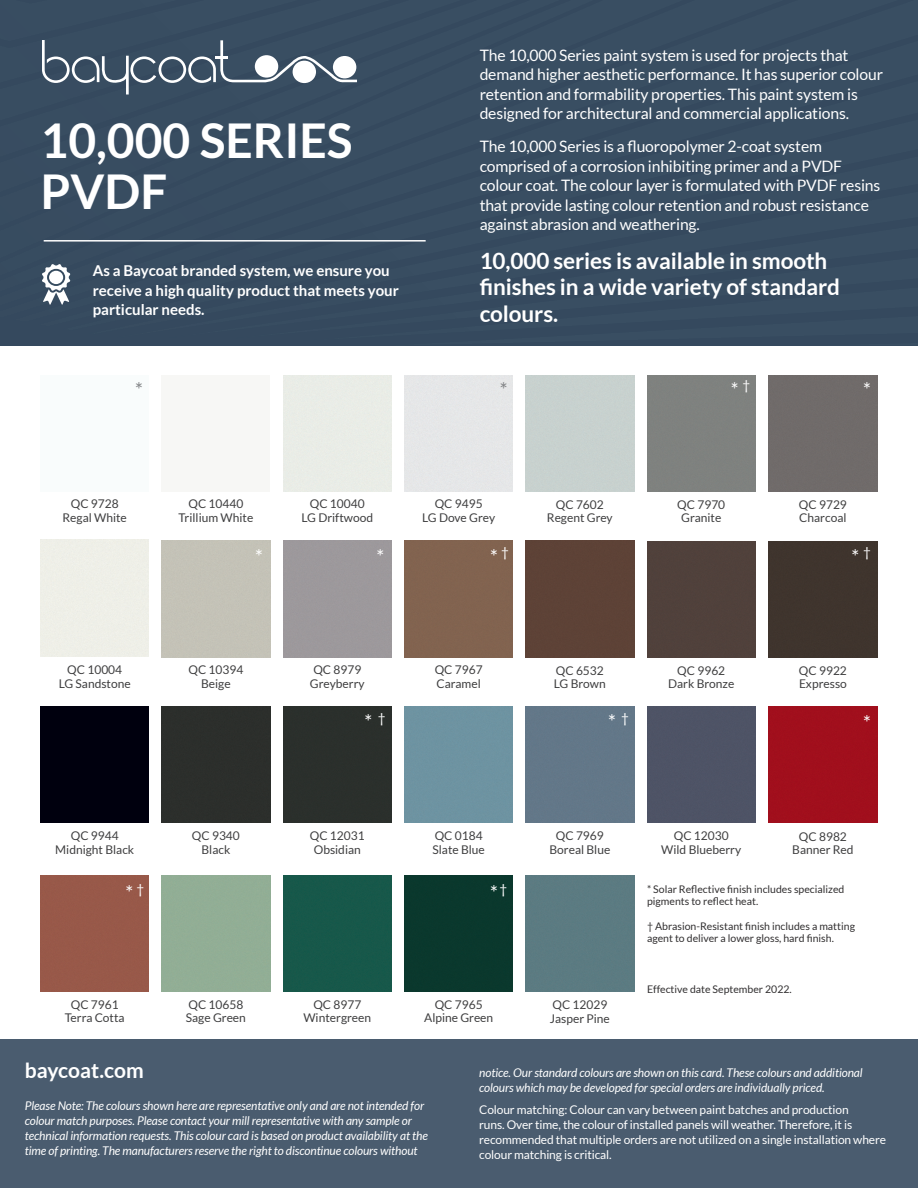
<style>
.page{position:relative;width:918px;height:1188px;background:#fff}
.page>*{position:absolute;margin:0;border:0;box-sizing:border-box;transform-origin:0 0}
.t1{font:700 48px/51px "Lato";color:#fff}
.t2{font:700 22.5px/26.2px "Lato";letter-spacing:-.005em;color:#fff}
.t3{font:700 21px "Lato";color:#fff}
.t4{font:19.5px "Lato";color:#fff}
.t5{font:19.5px "Lato";color:#808285}
.t6{font:15.75px/19.5px "Lato";letter-spacing:-.01em;color:#fff}
.t7{font:700 15px/19.5px "Lato";color:#fff}
.t8{font:13.5px "Lato";color:#fff}
.t9{font:italic 12px/15px "Lato";letter-spacing:-.01em;color:#fff}
.t10{font:12px/13.5px "Lato";color:#3e3e3f;text-align:center}
.t11{font:12px/15px "Lato";letter-spacing:-.01em;color:#fff}
.t12{font:10.5px/12px "Lato";color:#312f30}
.s1{font-size:19.5px}
</style>
<div class="page">
<div style="left:404px;top:875px;width:109px;height:117px;background:#0a382d"></div>
<div style="left:526px;top:707px;width:108px;height:116px;background:#637788"></div>
<div style="left:283px;top:707px;width:109px;height:116px;background:#2b2f2c"></div>
<div style="left:404px;top:541px;width:109px;height:116px;background:#826350"></div>
<div style="left:769px;top:541px;width:108px;height:116px;background:#3f342d"></div>
<div style="left:0;top:1040px;width:918px;height:148px;background:#4a5c6f"></div>
<div style="left:0;top:0;width:918px;height:346px;background:#384d61"></div>
<svg style="left:42px;top:40px;width:315px;height:54px;background:#5b6c7c"></svg>
<svg style="left:42px;top:264px;width:28px;height:41px"></svg>
<div style="left:49px;top:271px;width:14px;height:13px;background:#fff;border-radius:50%"></div>
<hr style="left:44px;top:240px;width:382px;height:2px;background:#fff">
<div style="left:162px;top:375px;width:108px;height:116px;background:#f7f7f5"></div>
<div style="left:40px;top:375px;width:109px;height:116px;background:#f9fcfc"></div>
<div style="left:40px;top:707px;width:109px;height:116px;background:#00000e"></div>
<div style="left:769px;top:375px;width:108px;height:116px;background:#706b6a"></div>
<div style="left:647px;top:541px;width:109px;height:116px;background:#50413b"></div>
<div style="left:526px;top:541px;width:108px;height:116px;background:#5d4236"></div>
<div style="left:162px;top:707px;width:108px;height:116px;background:#2c2e2b"></div>
<div style="left:647px;top:707px;width:109px;height:116px;background:#4e5366"></div>
<div style="left:769px;top:707px;width:108px;height:116px;background:#a10f1c"></div>
<div style="left:526px;top:875px;width:108px;height:117px;background:#5b7b82"></div>
<div style="left:283px;top:875px;width:109px;height:117px;background:#17584a"></div>
<div style="left:40px;top:875px;width:109px;height:117px;background:#985949"></div>
<h1 class="t1" style="left:40px;top:114px;width:314px">10,000 SERIES<br>PVDF</h1>
<p class="t7" style="left:93px;top:261px;width:308px">As a Baycoat branded system, we ensure you receive a high quality product that meets your particular needs.</p>
<p class="t6" style="left:480px;top:45px;width:405px">The 10,000 Series paint system is used for projects that demand higher aesthetic performance. It has superior colour retention and formability properties. This paint system is designed for architectural and commercial applications.</p>
<p class="t6" style="left:480px;top:137px;width:402px">The 10,000 Series is a fluoropolymer 2-coat system comprised of a corrosion inhibiting primer and a PVDF colour coat. The colour layer is formulated with PVDF resins that provide lasting colour retention and robust resistance against abrasion and weathering.</p>
<h2 class="t2" style="left:480px;top:248px;width:362px">10,000 series is available in smooth finishes in a wide variety of standard colours.</h2>
<p class="t8" style="left:743px;top:378px;width:9px">†</p>
<h3 class="t5" style="left:135px;top:379px;width:9px">*</h3>
<h3 class="t5" style="left:500px;top:379px;width:9px">*</h3>
<h3 class="t4" style="left:863px;top:379px;width:9px">*</h3>
<h3 class="t4" style="left:731px;top:379px;width:9px">*</h3>
<p class="t10" style="left:63px;top:497px;width:66px">QC 9728<br>Regal White</p>
<p class="t10" style="left:178px;top:497px;width:76px">QC 10440<br>Trillium White</p>
<p class="t10" style="left:302px;top:497px;width:73px">QC 10040<br>LG Driftwood</p>
<p class="t10" style="left:422px;top:497px;width:74px">QC 9495<br>LG Dove Grey</p>
<p class="t8" style="left:501px;top:545px;width:9px">†</p>
<h3 class="t4" style="left:255px;top:546px;width:9px">*</h3>
<h3 class="t4" style="left:377px;top:546px;width:9px">*</h3>
<h3 class="t4" style="left:490px;top:546px;width:9px">*</h3>
<p class="t10" style="left:547px;top:498px;width:67px">QC 7602<br>Regent Grey</p>
<p class="t10" style="left:677px;top:498px;width:49px">QC 7970<br>Granite</p>
<p class="t10" style="left:799px;top:498px;width:49px;text-align:left">QC 9729<br>Charcoal</p>
<p class="t8" style="left:863px;top:545px;width:9px">†</p>
<h3 class="t4" style="left:852px;top:546px;width:9px">*</h3>
<p class="t10" style="left:59px;top:663px;width:73px">QC 10004<br>LG Sandstone</p>
<p class="t10" style="left:188px;top:663px;width:56px">QC 10394<br>Beige</p>
<p class="t10" style="left:310px;top:663px;width:56px;text-align:left">QC 8979<br>Greyberry</p>
<p class="t10" style="left:435px;top:663px;width:49px;text-align:left">QC 7967<br>Caramel</p>
<p class="t10" style="left:554px;top:663px;width:53px;text-align:left">QC 6532<br>LG Brown</p>
<p class="t10" style="left:668px;top:663px;width:68px">QC 9962<br>Dark Bronze</p>
<p class="t10" style="left:799px;top:663px;width:49px;text-align:left">QC 9922<br>Expresso</p>
<p class="t8" style="left:378px;top:710px;width:9px">†</p>
<p class="t8" style="left:621px;top:710px;width:9px">†</p>
<h3 class="t4" style="left:365px;top:711px;width:9px">*</h3>
<h3 class="t4" style="left:608px;top:711px;width:9px">*</h3>
<h3 class="t4" style="left:863px;top:712px;width:9px">*</h3>
<p class="t8" style="left:862px;top:715px;width:9px">†</p>
<p class="t10" style="left:55px;top:829px;width:80px">QC 9944<br>Midnight Black</p>
<p class="t10" style="left:192px;top:829px;width:49px">QC 9340<br>Black</p>
<p class="t10" style="left:310px;top:829px;width:56px">QC 12031<br>Obsidian</p>
<p class="t10" style="left:433px;top:829px;width:54px;text-align:left">QC 0184<br>Slate Blue</p>
<p class="t10" style="left:549px;top:829px;width:62px">QC 7969<br>Boreal Blue</p>
<p class="t10" style="left:661px;top:829px;width:82px">QC 12030<br>Wild Blueberry</p>
<p class="t10" style="left:792px;top:829px;width:63px">QC 8982<br>Banner Red</p>
<p class="t8" style="left:126px;top:881px;width:20px">†<span class="s1">*</span></p>
<p class="t8" style="left:500px;top:881px;width:9px">†</p>
<h3 class="t4" style="left:490px;top:882px;width:9px">*</h3>
<p class="t12" style="left:647px;top:883px;width:199px">* Solar Reflective finish includes specialized pigments to reflect heat.</p>
<p class="t12" style="left:647px;top:920px;width:209px">† Abrasion-Resistant finish includes a matting agent to deliver a lower gloss, hard finish.</p>
<p class="t12" style="left:647px;top:983px;width:146px">Effective date September 2022.</p>
<p class="t10" style="left:65px;top:998px;width:61px">QC 7961<br>Terra Cotta</p>
<p class="t10" style="left:186px;top:998px;width:62px;text-align:left">QC 10658<br>Sage Green</p>
<p class="t10" style="left:303px;top:998px;width:69px">QC 8977<br>Wintergreen</p>
<p class="t10" style="left:424px;top:998px;width:71px">QC 7965<br>Alpine Green</p>
<p class="t10" style="left:550px;top:998px;width:62px;text-align:left">QC 12029<br>Jasper Pine</p>
<h3 class="t3" style="left:25px;top:1059px;width:120px">baycoat.com</h3>
<p class="t9" style="left:25px;top:1098px;width:405px">Please Note: The colours shown here are representative only and are not intended for colour match purposes. Please contact your mill representative with any sample or technical information requests. This colour card is based on product availability at the time of printing. The manufacturers reserve the right to discontinue colours without</p>
<p class="t9" style="left:479px;top:1066px;width:385px">notice. Our standard colours are shown on this card. These colours and additional colours which may be developed for special orders are individually priced.</p>
<p class="t11" style="left:479px;top:1102px;width:408px">Colour matching: Colour can vary between paint batches and production<br>runs. Over time, the colour of installed panels will weather. Therefore, it is recommended that multiple orders are not utilized on a single installation where colour matching is critical.</p>
</div>
